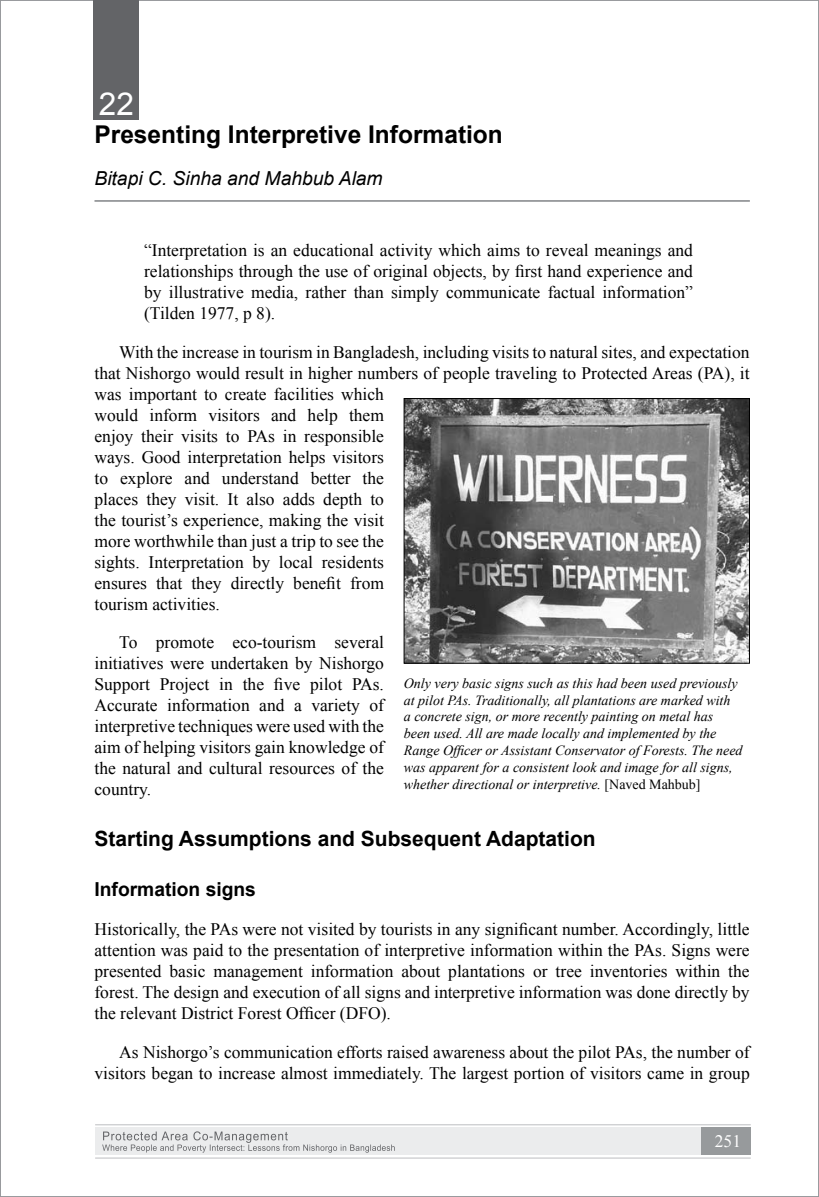
<style>
.page{position:relative;width:819px;height:1197px;background:#fff}
.page>*{position:absolute;margin:0;border:0;box-sizing:border-box;transform-origin:0 0}
.t1{font:31.5px "Arial";color:#fff}
.t2{font:700 24.5px "Arial";color:#000}
.t3{font:700 21px "Arial";color:#000}
.t4{font:italic 19.25px "Arial";color:#000}
.t5{font:700 19.25px "Arial";color:#000}
.t6{font:17.5px/21px "Times New Roman";color:#000;text-align:justify}
.t7{font:17.5px "Times New Roman";color:#fff}
.t8{font:italic 14px/16.8px "Times New Roman";color:#000}
.s1{font-style:normal}
</style>
<div class="page">
<div style="left:95px;top:1128px;width:656px;height:27px;background:#ebeced"></div>
<div style="left:702px;top:1128px;width:49px;height:27px;background:#979a9c"></div>
<svg style="left:102px;top:1131px;width:293px;height:22px"></svg>
<hr style="left:95px;top:1158px;width:656px;height:1px;background:#bcbdc0">
<hr style="left:95px;top:1124px;width:656px;height:1px;background:#bcbdc0">
<div style="left:94px;top:0;width:45px;height:120px;background:#636467"></div>
<hr style="left:94px;top:200px;width:656px;height:2px;background:#939598">
<img style="left:406px;top:400px;width:342px;height:261px">
<div style="left:404px;top:398px;width:346px;height:265px;border:1px solid #000"></div>
<h1 class="t1" style="left:99px;top:83px;width:37px">22</h1>
<h2 class="t2" style="left:94px;top:119px;width:410px">Presenting Interpretive Information</h2>
<p class="t4" style="left:94px;top:166px;width:290px">Bitapi C. Sinha and Mahbub Alam</p>
<p class="t6" style="left:144px;top:240px;width:550px">“Interpretation is an educational activity which aims to reveal meanings and relationships through the use of original objects, by first hand experience and by illustrative media, rather than simply communicate factual information” (Tilden 1977, p 8).</p>
<p class="t6" style="left:95px;top:341px;width:657px;text-align:left;text-indent:25px">With the increase in tourism in Bangladesh, including visits to natural sites, and expectation that Nishorgo would result in higher numbers of people traveling to Protected Areas (PA), it was important to create facilities which<br>would inform visitors and help them<br>enjoy their visits to PAs in responsible<br>ways. Good interpretation helps visitors<br>to explore and understand better the<br>places they visit. It also adds depth to<br>the tourist’s experience, making the visit<br>more worthwhile than just a trip to see the<br>sights. Interpretation by local residents<br>ensures that they directly benefit from<br>tourism activities.</p>
<p class="t6" style="left:95px;top:632px;width:291px;text-indent:25px">To promote eco-tourism several initiatives were undertaken by Nishorgo Support Project in the five pilot PAs.<br>Accurate information and a variety of interpretive techniques were used with the aim of helping visitors gain knowledge of the natural and cultural resources of the country.</p>
<p class="t3" style="left:94px;top:825px;width:503px">Starting Assumptions and Subsequent Adaptation</p>
<p class="t5" style="left:94px;top:877px;width:163px">Information signs</p>
<p class="t6" style="left:94px;top:918px;width:657px">Historically, the PAs were not visited by tourists in any significant number. Accordingly, little attention was paid to the presentation of interpretive information within the PAs. Signs were presented basic management information about plantations or tree inventories within the forest. The design and execution of all signs and interpretive information was done directly by the relevant District Forest Officer (DFO).</p>
<p class="t6" style="left:94px;top:1041px;width:657px;text-align:right">As Nishorgo’s communication efforts raised awareness about the pilot PAs, the number of visitors began to increase almost immediately. The largest portion of visitors came in group</p>
<p class="t8" style="left:404px;top:674px;width:340px">Only very basic signs such as this had been used previously at pilot PAs. Traditionally, all plantations are marked with<br>a concrete sign, or more recently painting on metal has been used. All are made locally and implemented by the Range Officer or Assistant Conservator of Forests. The need was apparent for a consistent look and image for all signs, whether directional or interpretive. <span class="s1">[Naved Mahbub]</span></p>
<p class="t7" style="left:715px;top:1129px;width:28px">251</p>
</div>
